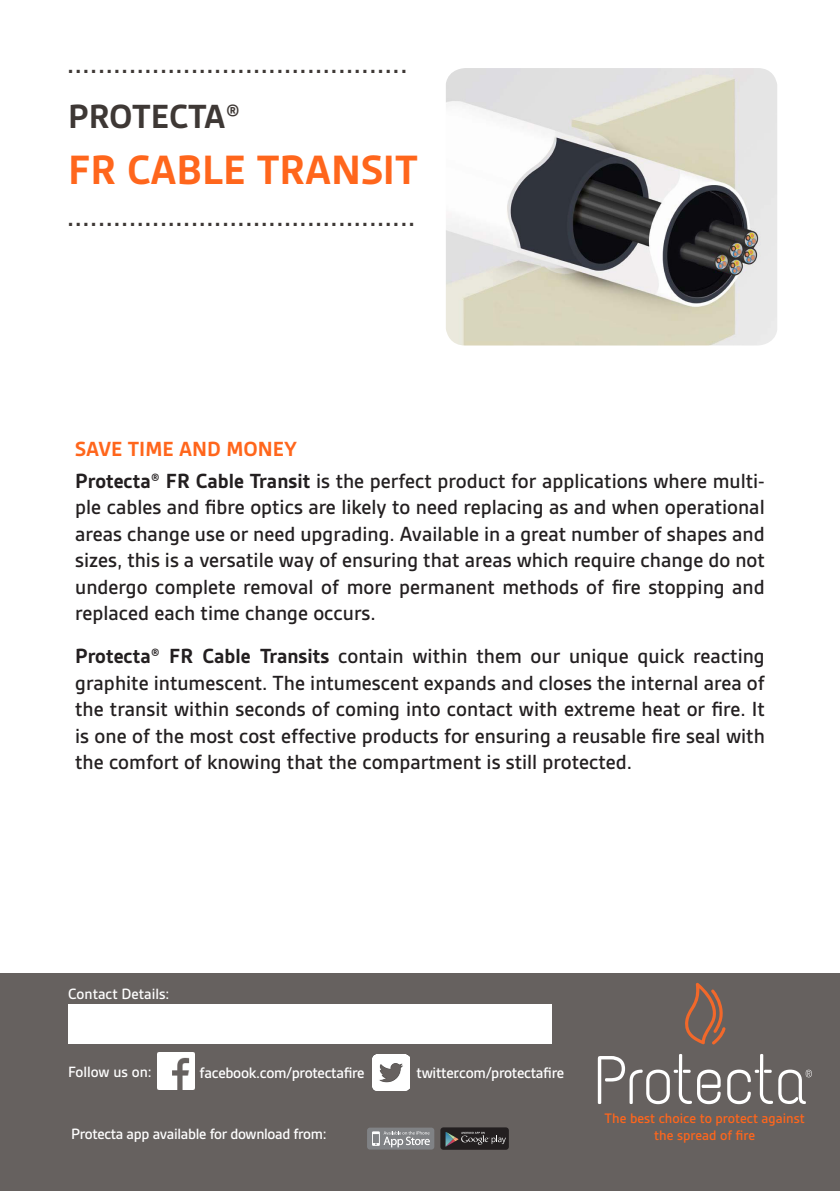
<style>
.page{position:relative;width:840px;height:1191px;background:#fff}
.page>*{position:absolute;margin:0;border:0;box-sizing:border-box;transform-origin:0 0}
.t1{font:700 44px "Gesta";color:#ff661c}
.t2{font:700 36px "Gesta";color:#3e3835}
.t3{font:500 32px "Gesta";color:#3e3835}
.t4{font:500 22px/26.4px "Gesta";color:#231f20;text-align:justify}
.t5{font:700 22px "Gesta";color:#ff661c}
.t6{font:500 16.2px "Gesta";letter-spacing:-.02em;color:#fff}
.t7{font:500 16px "Gesta";letter-spacing:-.02em;color:#fff}
.t8{font:500 16px "Gesta";color:#fff}
.t9{font:500 14.8px "Gesta";color:#ff661c}
.s1{font-weight:700}
</style>
<div class="page">
<div style="left:0;top:973px;width:839px;height:218px;background:#66615f"></div>
<svg style="left:597px;top:1054px;width:123px;height:50px"></svg>
<svg style="left:727px;top:1054px;width:84px;height:50px"></svg>
<svg style="left:685px;top:982px;width:40px;height:62px"></svg>
<img style="left:446px;top:68px;width:330px;height:277px">
<div style="left:68px;top:1003px;width:483px;height:40px;background:#fff"></div>
<img style="left:157px;top:1052px;width:37px;height:37px">
<div style="left:440px;top:1127px;width:68px;height:22px;background:#231f20;border-radius:3px"></div>
<svg style="left:445px;top:1131px;width:60px;height:15px"></svg>
<div style="left:367px;top:1127px;width:67px;height:22px;background:#808285;border-radius:3px"></div>
<svg style="left:372px;top:1131px;width:57px;height:16px"></svg>
<img style="left:372px;top:1054px;width:37px;height:36px">
<p class="t3" style="left:67px;top:45px;width:342px">............................................</p>
<p class="t2" style="left:68px;top:96px;width:174px">PROTECTA®</p>
<p class="t1" style="left:68px;top:145px;width:351px">FR CABLE TRANSIT</p>
<p class="t3" style="left:67px;top:197px;width:350px">.............................................</p>
<p class="t5" style="left:75px;top:436px;width:224px">SAVE TIME AND MONEY</p>
<p class="t4" style="left:75px;top:467px;width:690px"><span class="s1">Protecta® FR Cable Transit</span> is the perfect product for applications where multi&shy;ple cables and fibre optics are likely to need replacing as and when operational areas change use or need upgrading. Available in a great number of shapes and sizes, this is a versatile way of ensuring that areas which require change do not undergo complete removal of more permanent methods of fire stopping and replaced each time change occurs.</p>
<p class="t4" style="left:75px;top:643px;width:690px"><span class="s1">Protecta® FR Cable Transits</span> contain within them our unique quick reacting graphite intumescent. The intumescent expands and closes the internal area of the transit within seconds of coming into contact with extreme heat or fire. It is one of the most cost effective products for ensuring a reusable fire seal with the comfort of knowing that the compartment is still protected.</p>
<p class="t8" style="left:68px;top:984px;width:103px">Contact Details:</p>
<p class="t8" style="left:68px;top:1062px;width:85px">Follow us on:</p>
<p class="t6" style="left:199px;top:1063px;width:166px">facebook.com/protectafire</p>
<p class="t6" style="left:416px;top:1063px;width:149px">twitter.com/protectafire</p>
<p class="t7" style="left:71px;top:1125px;width:257px">Protecta app available for download from:</p>
<p class="t9" style="left:604px;top:1110px;width:201px">The best choice to protect against</p>
<p class="t9" style="left:654px;top:1127px;width:102px">the spread of fire</p>
</div>
